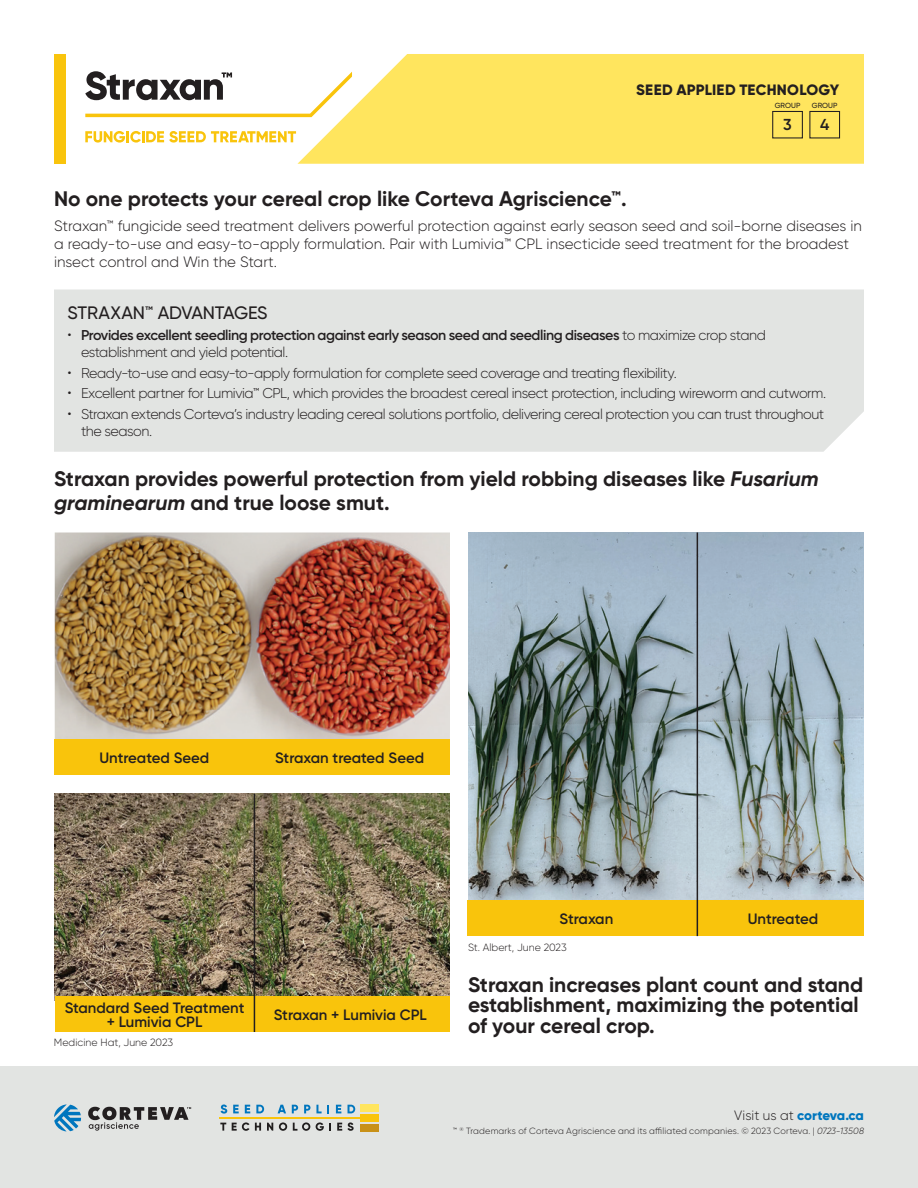
<style>
.page{position:relative;width:918px;height:1188px;background:#fff}
.page>*{position:absolute;margin:0;border:0;box-sizing:border-box;transform-origin:0 0}
.t1{font:700 21px/20.5px "Gilroy";color:#231f20}
.t2{font:500 18px "Gilroy";letter-spacing:-.015em;color:#231f20}
.t3{font:600 15.9px "Gilroy";color:#231f20}
.t4{font:300 15px/18px "Gilroy";color:#231f20}
.t5{font:600 15px/13.5px "Gilroy";color:#231f20;text-align:center}
.t6{font:800 15px "Gilroy";letter-spacing:.015em;color:#231f20}
.t7{font:300 14.25px/17.1px "Gilroy";letter-spacing:-.035em;color:#231f20}
.t8{font:600 14.25px/17.1px "Gilroy";letter-spacing:-.03em;color:#231f20}
.t9{font:800 13.5px "Gilroy";letter-spacing:-.015em;color:#0076be}
.t10{font:300 10.5px "Gilroy";color:#231f20}
.t11{font:300 9px "Gilroy";letter-spacing:.015em;color:#231f20}
.t12{font:500 7.35px "Gilroy";letter-spacing:.005em;color:#231f20}
.s1{font-weight:300;font-size:15px}
.s2{font-weight:300}
.s3{font-size:15px}
.s4{font-style:italic}
.s5{font-weight:300;color:#231f20}
</style>
<div class="page">
<div style="left:0;top:1067px;width:918px;height:121px;background:#e2e4e2"></div>
<svg style="left:54px;top:1104px;width:27px;height:27px"></svg>
<svg style="left:88px;top:1107px;width:103px;height:24px"></svg>
<div style="left:54px;top:54px;width:11px;height:110px;background:#f9c40c"></div>
<svg style="left:297px;top:54px;width:567px;height:110px;background:#fee668"></svg>
<div style="left:54px;top:290px;width:810px;height:162px;background:#e2e4e2"></div>
<svg style="left:85px;top:131px;width:211px;height:12px"></svg>
<svg style="left:85px;top:71px;width:267px;height:46px"></svg>
<svg style="left:221px;top:1105px;width:6px;height:9px"></svg>
<svg style="left:233px;top:1105px;width:6px;height:8px"></svg>
<svg style="left:245px;top:1105px;width:5px;height:8px"></svg>
<svg style="left:256px;top:1105px;width:8px;height:8px"></svg>
<svg style="left:278px;top:1105px;width:8px;height:8px"></svg>
<svg style="left:292px;top:1105px;width:6px;height:8px"></svg>
<svg style="left:304px;top:1105px;width:6px;height:8px"></svg>
<svg style="left:316px;top:1105px;width:13px;height:8px"></svg>
<svg style="left:336px;top:1105px;width:5px;height:8px"></svg>
<svg style="left:348px;top:1105px;width:7px;height:8px"></svg>
<hr style="left:219px;top:1117px;width:141px;height:2px;background:#f9c40c">
<div style="left:360px;top:1114px;width:18px;height:8px;background:#f9c40c"></div>
<div style="left:360px;top:1104px;width:18px;height:8px;background:#ffe55e"></div>
<div style="left:360px;top:1124px;width:18px;height:7px;background:#c89118"></div>
<svg style="left:220px;top:1123px;width:6px;height:8px"></svg>
<svg style="left:232px;top:1122px;width:17px;height:9px"></svg>
<svg style="left:255px;top:1123px;width:6px;height:8px"></svg>
<svg style="left:267px;top:1123px;width:6px;height:8px"></svg>
<svg style="left:279px;top:1122px;width:8px;height:9px"></svg>
<svg style="left:293px;top:1122px;width:17px;height:9px"></svg>
<svg style="left:316px;top:1122px;width:15px;height:9px"></svg>
<svg style="left:337px;top:1122px;width:17px;height:9px"></svg>
<svg style="left:809px;top:110px;width:32px;height:29px"></svg>
<svg style="left:772px;top:110px;width:31px;height:29px"></svg>
<img style="left:55px;top:794px;width:395px;height:202px">
<div style="left:55px;top:996px;width:199px;height:36px;background:#f9c40c"></div>
<div style="left:251px;top:996px;width:199px;height:36px;background:#f9c40c"></div>
<img style="left:55px;top:532px;width:395px;height:207px">
<div style="left:55px;top:739px;width:199px;height:36px;background:#f9c40c"></div>
<div style="left:249px;top:739px;width:201px;height:36px;background:#f9c40c"></div>
<img style="left:468px;top:532px;width:396px;height:368px">
<div style="left:468px;top:900px;width:237px;height:36px;background:#f9c40c"></div>
<div style="left:702px;top:900px;width:162px;height:36px;background:#f9c40c"></div>
<hr style="left:254px;top:794px;width:1px;height:238px;background:#231f20">
<hr style="left:697px;top:533px;width:1px;height:403px;background:#231f20">
<p class="t6" style="left:636px;top:81px;width:205px">SEED APPLIED TECHNOLOGY</p>
<p class="t3" style="left:820px;top:115px;width:11px">4</p>
<p class="t12" style="left:775px;top:101px;width:27px">GROUP</p>
<p class="t12" style="left:812px;top:101px;width:27px">GROUP</p>
<p class="t3" style="left:783px;top:115px;width:10px">3</p>
<h1 class="t1" style="left:54px;top:188px;width:574px">No one protects your cereal crop like Corteva Agriscience™.</h1>
<p class="t4" style="left:54px;top:216px;width:809px">Straxan™ fungicide seed treatment delivers powerful protection against early season seed and soil-borne diseases in a ready-to-use and easy-to-apply formulation. Pair with Lumivia™ CPL insecticide seed treatment for the broadest insect control and Win the Start.</p>
<p class="t2" style="left:68px;top:302px;width:202px">STRAXAN™ ADVANTAGES</p>
<p class="t8" style="left:81px;top:326px;width:686px;text-indent:-14px"><span class="s1">•</span> Provides excellent seedling protection against early season seed and seedling diseases <span class="s2">to maximize crop stand establishment and yield potential.</span></p>
<p class="t7" style="left:68px;top:364px;width:611px"><span class="s3">•</span> Ready-to-use and easy-to-apply formulation for complete seed coverage and treating flexibility.</p>
<p class="t7" style="left:68px;top:385px;width:760px"><span class="s3">•</span> Excellent partner for Lumivia™ CPL, which provides the broadest cereal insect protection, including wireworm and cutworm.</p>
<p class="t7" style="left:81px;top:405px;width:745px;text-indent:-14px"><span class="s3">•</span> Straxan extends Corteva’s industry leading cereal solutions portfolio, delivering cereal protection you can trust throughout the season.</p>
<h1 class="t1" style="left:54px;top:466px;width:766px;line-height:24px">Straxan provides powerful protection from yield robbing diseases like <span class="s4">Fusarium graminearum</span> and true loose smut.</h1>
<p class="t5" style="left:99px;top:751px;width:112px">Untreated Seed</p>
<p class="t5" style="left:275px;top:751px;width:151px">Straxan treated Seed</p>
<p class="t5" style="left:65px;top:1001px;width:181px">Standard Seed Treatment + Lumivia CPL</p>
<p class="t5" style="left:274px;top:1008px;width:155px">Straxan + Lumivia CPL</p>
<p class="t10" style="left:54px;top:1035px;width:121px">Medicine Hat, June 2023</p>
<p class="t5" style="left:560px;top:912px;width:55px">Straxan</p>
<p class="t5" style="left:748px;top:912px;width:72px">Untreated</p>
<p class="t10" style="left:468px;top:941px;width:100px">St. Albert, June 2023</p>
<h1 class="t1" style="left:468px;top:974px;width:397px">Straxan increases plant count and stand establishment, maximizing the potential of your cereal crop.</h1>
<p class="t9" style="left:734px;top:1107px;width:131px"><span class="s5">Visit us at</span> corteva.ca</p>
<p class="t11" style="left:453px;top:1125px;width:413px">™ <sup>®</sup> Trademarks of Corteva Agriscience and its affiliated companies. © 2023 Corteva. | <span class="s4">0723-13508</span></p>
</div>
